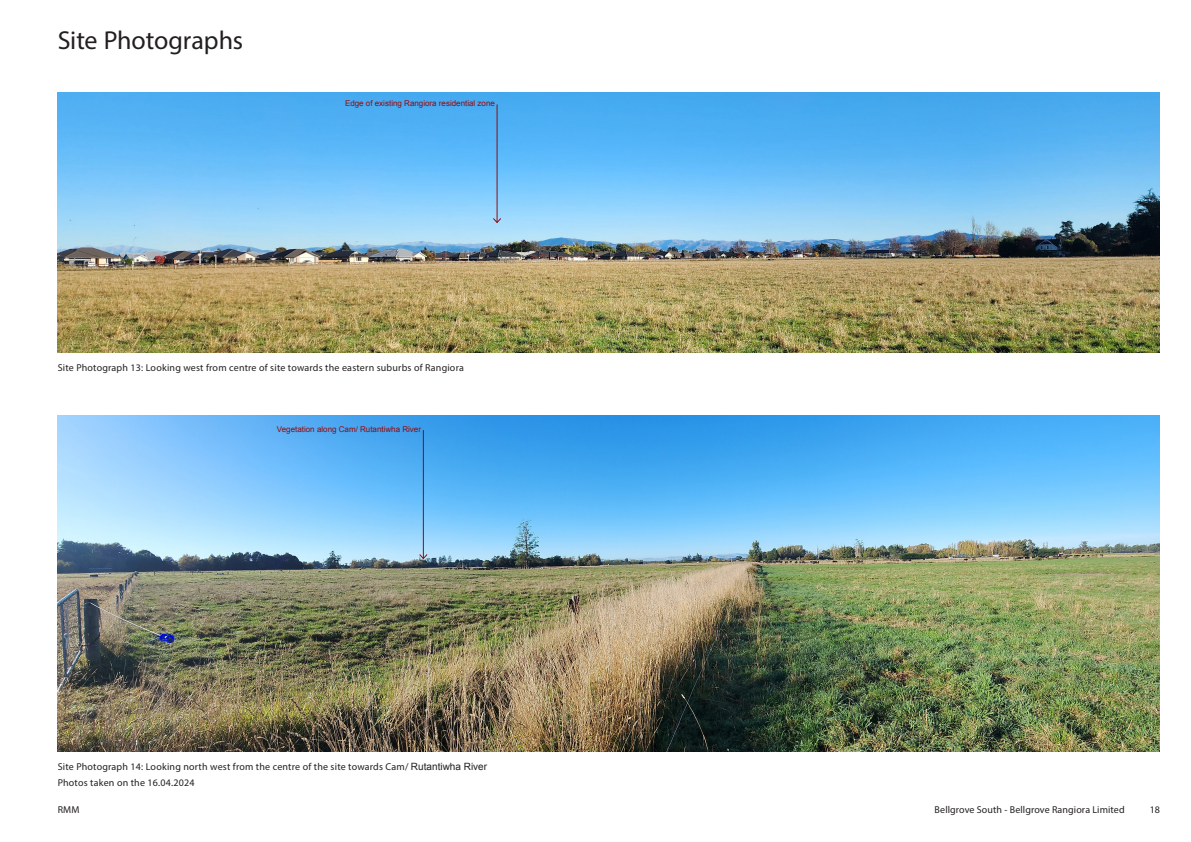
<style>
.page{position:relative;width:1191px;height:842px;background:#fff}
.page>*{position:absolute;margin:0;border:0;box-sizing:border-box;transform-origin:0 0}
.Title_26_30{font:26px "Myriad Pro";letter-spacing:-.005em;color:#231f20}
.Caption_7_5_9{font:10px "Myriad Pro";letter-spacing:.02em;color:#231f20}
.t1{font:8px "Arial";color:#910a0e}
.s1{font-family:"Arial"}
</style>
<div class="page">
<img style="left:58px;top:415px;width:1101px;height:336px">
<img style="left:58px;top:92px;width:1101px;height:260px">
<hr style="left:423px;top:430px;width:1px;height:128px;background:#910a0e">
<svg style="left:418px;top:553px;width:10px;height:7px"></svg>
<hr style="left:496px;top:104px;width:1px;height:118px;background:#910a0e">
<svg style="left:492px;top:217px;width:10px;height:7px"></svg>
<p class="Title_26_30" style="left:58px;top:24px;width:187px">Site Photographs</p>
<p class="t1" style="left:345px;top:98px;width:151px">Edge of existing Rangiora residential zone</p>
<p class="Caption_7_5_9" style="left:58px;top:361px;width:408px">Site Photograph 13: Looking west from centre of site towards the eastern suburbs of Rangiora</p>
<p class="t1" style="left:277px;top:424px;width:146px">Vegetation along Cam/ Rutantiwha River</p>
<p class="Caption_7_5_9" style="left:58px;top:760px;width:431px">Site Photograph 14: Looking north west from the centre of the site towards Cam/ <span class="s1">Rutantiwha River</span></p>
<p class="Caption_7_5_9" style="left:58px;top:776px;width:138px">Photos taken on the 16.04.2024</p>
<p class="Caption_7_5_9" style="left:58px;top:804px;width:23px">RMM</p>
<p class="Caption_7_5_9" style="left:934px;top:804px;width:192px">Bellgrove South - Bellgrove Rangiora Limited</p>
<p class="Caption_7_5_9" style="left:1150px;top:804px;width:11px">18</p>
</div>
